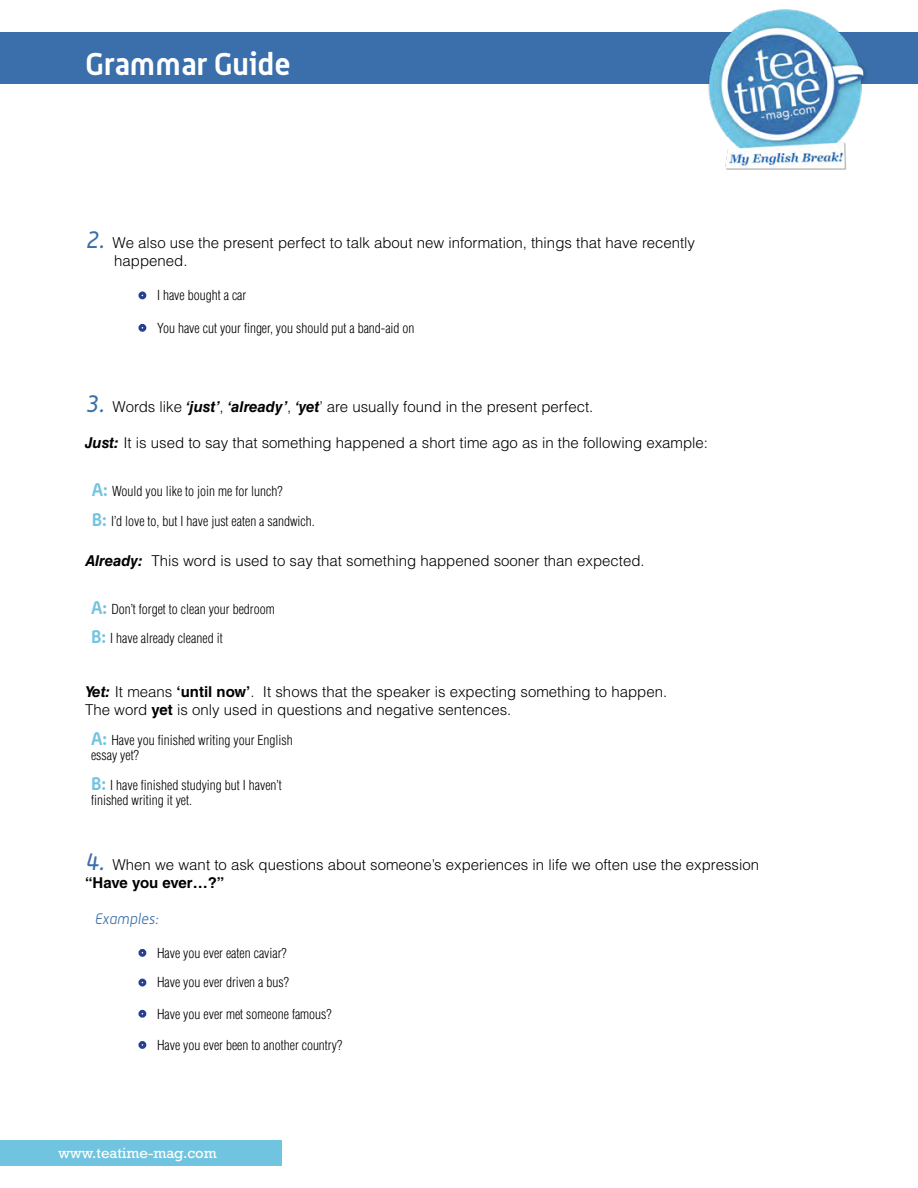
<style>
.page{position:relative;width:918px;height:1188px;background:#fff}
.page>*{position:absolute;margin:0;border:0;box-sizing:border-box;transform-origin:0 0}
.t1{font:700 30.9px "Alwyn";color:#fff}
.t2{font:300 15px/18px "Helvetica LT Std";color:#000}
.t3{font:15px "Rockwell Std";color:#fff}
.t4{font:italic 300 15px "Alwyn";color:#3a6fab}
.t5{font:300 condensed 13.5px/29.5px "Helvetica LT Std";color:#000}
.s1{font-family:"Alwyn";font-weight:400;font-style:italic;font-size:24px;color:#3a6fab}
.s2{font-weight:700;font-style:italic}
.s3{font-family:"Alwyn";font-weight:700;font-stretch:normal;font-size:18px;color:#71c4e0}
.s4{font-weight:700}
</style>
<div class="page">
<div style="left:0;top:1140px;width:281px;height:26px;background:#71c4e0"></div>
<div style="left:0;top:33px;width:918px;height:51px;background:#3a6fab"></div>
<img style="left:708px;top:9px;width:197px;height:161px">
<div style="left:138px;top:291px;width:8px;height:8px;border:3px solid #25408f;border-radius:50%"></div>
<div style="left:138px;top:324px;width:8px;height:8px;border:3px solid #25408f;border-radius:50%"></div>
<div style="left:138px;top:949px;width:8px;height:8px;border:3px solid #25408f;border-radius:50%"></div>
<div style="left:138px;top:979px;width:8px;height:7px;border:3px solid #25408f;border-radius:50%"></div>
<div style="left:138px;top:1010px;width:8px;height:8px;border:3px solid #25408f;border-radius:50%"></div>
<div style="left:138px;top:1041px;width:8px;height:8px;border:3px solid #25408f;border-radius:50%"></div>
<h1 class="t1" style="left:85px;top:45px;width:207px">Grammar Guide</h1>
<p class="t2" style="left:114px;top:234px;width:582px;text-indent:-29px"><span class="s1">2.</span> We also use the present perfect to talk about new information, things that have recently happened.</p>
<p class="t5" style="left:157px;top:281px;width:91px">I have bought a car</p>
<p class="t5" style="left:157px;top:313px;width:259px">You have cut your finger, you should put a band-aid on</p>
<p class="t2" style="left:85px;top:397px;width:510px"><span class="s1">3.</span> Words like <span class="s2">‘just’</span>, <span class="s2">‘already’</span>, <span class="s2">‘yet</span>’ are usually found in the present perfect.</p>
<p class="t2" style="left:85px;top:433px;width:624px"><span class="s2">Just:</span> It is used to say that something happened a short time ago as in the following example:</p>
<p class="t5" style="left:92px;top:477px;width:225px"><span class="s3">A:</span> Would you like to join me for lunch?<br><span class="s3">B:</span> I’d love to, but I have just eaten a sandwich.</p>
<p class="t2" style="left:85px;top:552px;width:561px"><span class="s2">Already:</span> This word is used to say that something happened sooner than expected.</p>
<p class="t5" style="left:91px;top:594px;width:185px"><span class="s3">A:</span> Don’t forget to clean your bedroom<br><span class="s3">B:</span> I have already cleaned it</p>
<p class="t2" style="left:85px;top:683px;width:584px"><span class="s2">Yet:</span> It means <span class="s4">‘until now’</span>. It shows that the speaker is expecting something to happen.<br>The word <span class="s4">yet</span> is only used in questions and negative sentences.</p>
<p class="t5" style="left:91px;top:733px;width:203px;line-height:15px"><span class="s3">A:</span> Have you finished writing your English essay yet?</p>
<p class="t5" style="left:91px;top:777px;width:192px;line-height:15px"><span class="s3">B:</span> I have finished studying but I haven’t finished writing it yet.</p>
<p class="t2" style="left:85px;top:855px;width:675px"><span class="s1">4.</span> When we want to ask questions about someone’s experiences in life we often use the expression <span class="s4">“Have you ever…?”</span></p>
<p class="t4" style="left:94px;top:910px;width:65px">Examples:</p>
<p class="t5" style="left:157px;top:938px;width:133px">Have you ever eaten caviar?<br>Have you ever driven a bus?</p>
<p class="t5" style="left:157px;top:999px;width:176px">Have you ever met someone famous?</p>
<p class="t5" style="left:157px;top:1030px;width:187px">Have you ever been to another country?</p>
<p class="t3" style="left:59px;top:1144px;width:160px">www.teatime-mag.com</p>
</div>
